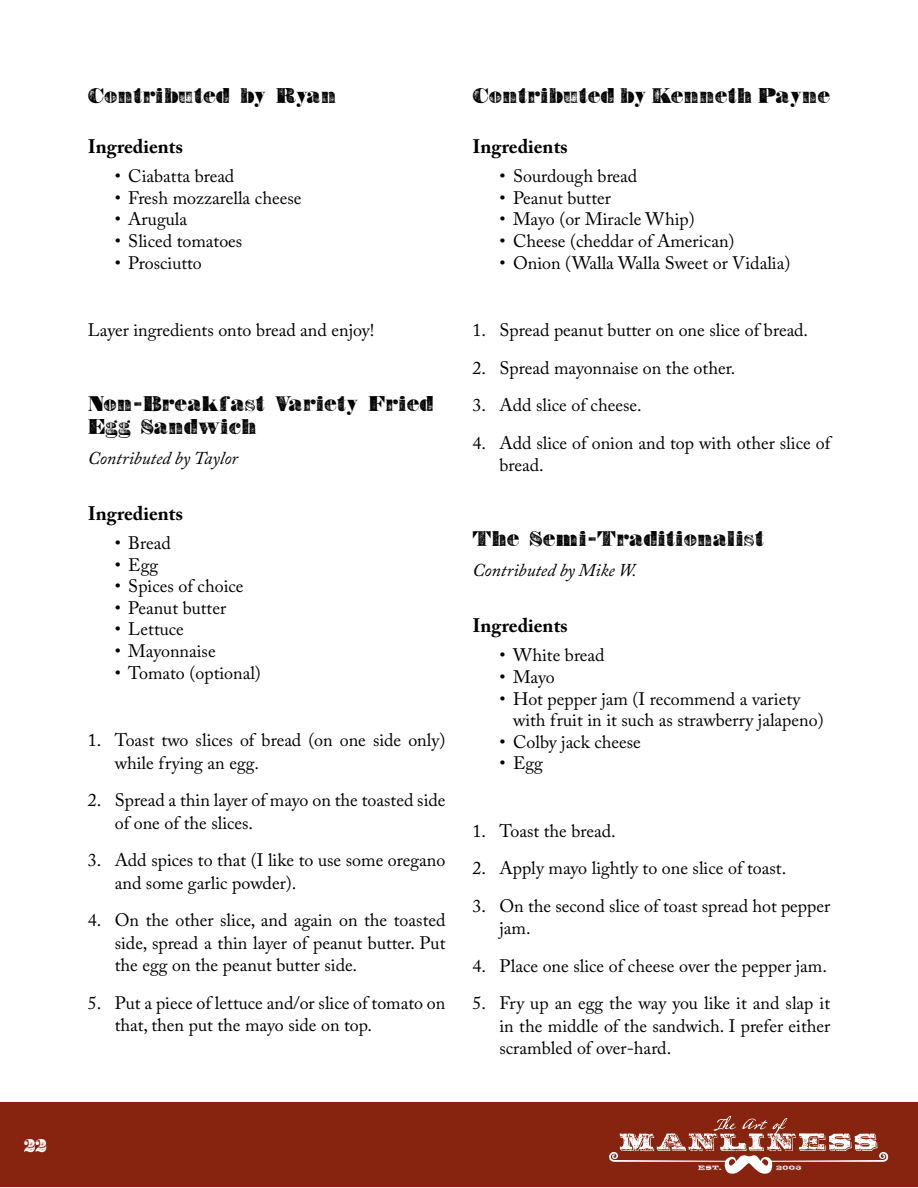
<style>
.page{position:relative;width:918px;height:1188px;background:#fff}
.page>*{position:absolute;margin:0;border:0;box-sizing:border-box;transform-origin:0 0}
.t1{font:21px/22.5px "Bullion WF";color:#000}
.t2{font:700 19.5px "Adobe Caslon Pro";color:#000}
.t3{font:18px/22.5px "Adobe Caslon Pro";color:#000}
.t4{font:italic 18px "Adobe Caslon Pro";color:#000}
.t5{font:18px "Bullion WF";color:#fff}
</style>
<div class="page">
<div style="left:0;top:1102px;width:918px;height:85px;background:#87240f"></div>
<svg style="left:609px;top:1116px;width:279px;height:58px"></svg>
<p class="t5" style="left:24px;top:1138px;width:25px">22</p>
<p class="t1" style="left:88px;top:86px;width:250px">Contributed by Ryan</p>
<p class="t2" style="left:88px;top:135px;width:97px">Ingredients</p>
<p class="t3" style="left:115px;top:165px;width:121px">• Ciabatta bread</p>
<p class="t3" style="left:115px;top:186px;width:188px">• Fresh mozzarella cheese</p>
<p class="t3" style="left:115px;top:208px;width:74px">• Arugula</p>
<p class="t3" style="left:115px;top:230px;width:129px">• Sliced tomatoes</p>
<p class="t3" style="left:115px;top:251px;width:89px">• Prosciutto</p>
<p class="t3" style="left:88px;top:319px;width:288px">Layer ingredients onto bread and enjoy!</p>
<p class="t1" style="left:88px;top:394px;width:347px">Non-Breakfast Variety Fried<br>Egg Sandwich</p>
<p class="t4" style="left:88px;top:447px;width:152px">Contributed by Taylor</p>
<p class="t2" style="left:88px;top:502px;width:97px">Ingredients</p>
<p class="t3" style="left:115px;top:532px;width:57px">• Bread</p>
<p class="t3" style="left:115px;top:553px;width:45px">• Egg</p>
<p class="t3" style="left:115px;top:575px;width:130px">• Spices of choice</p>
<p class="t3" style="left:115px;top:596px;width:113px">• Peanut butter</p>
<p class="t3" style="left:115px;top:618px;width:71px">• Lettuce</p>
<p class="t3" style="left:115px;top:640px;width:102px">• Mayonnaise</p>
<p class="t3" style="left:115px;top:661px;width:148px">• Tomato (optional)</p>
<p class="t3" style="left:115px;top:729px;width:332px;text-indent:-27px">1. Toast two slices of bread (on one side only) while frying an egg.</p>
<p class="t3" style="left:115px;top:789px;width:332px;text-indent:-27px">2. Spread a thin layer of mayo on the toasted side of one of the slices.</p>
<p class="t3" style="left:115px;top:849px;width:332px;text-indent:-27px">3. Add spices to that (I like to use some oregano and some garlic powder).</p>
<p class="t3" style="left:115px;top:909px;width:332px;text-align:justify;text-indent:-27px">4. On the other slice, and again on the toasted side, spread a thin layer of peanut butter. Put the egg on the peanut butter side.</p>
<p class="t3" style="left:115px;top:991px;width:332px;text-indent:-27px">5. Put a piece of lettuce and/or slice of tomato on that, then put the mayo side on top.</p>
<p class="t1" style="left:472px;top:86px;width:359px">Contributed by Kenneth Payne</p>
<p class="t2" style="left:472px;top:135px;width:97px">Ingredients</p>
<p class="t3" style="left:500px;top:165px;width:139px">• Sourdough bread</p>
<p class="t3" style="left:500px;top:186px;width:113px">• Peanut butter</p>
<p class="t3" style="left:500px;top:208px;width:197px">• Mayo (or Miracle Whip)</p>
<p class="t3" style="left:500px;top:230px;width:237px">• Cheese (cheddar of American)</p>
<p class="t3" style="left:500px;top:251px;width:292px">• Onion (Walla Walla Sweet or Vidalia)</p>
<p class="t3" style="left:472px;top:319px;width:337px">1. Spread peanut butter on one slice of bread.</p>
<p class="t3" style="left:472px;top:356px;width:264px">2. Spread mayonnaise on the other.</p>
<p class="t3" style="left:472px;top:394px;width:171px">3. Add slice of cheese.</p>
<p class="t3" style="left:500px;top:431px;width:332px;text-indent:-27px">4. Add slice of onion and top with other slice of bread.</p>
<p class="t1" style="left:472px;top:529px;width:293px">The Semi-Traditionalist</p>
<p class="t4" style="left:472px;top:559px;width:166px">Contributed by Mike W.</p>
<p class="t2" style="left:472px;top:614px;width:97px">Ingredients</p>
<p class="t3" style="left:500px;top:644px;width:107px">• White bread</p>
<p class="t3" style="left:500px;top:666px;width:57px">• Mayo</p>
<p class="t3" style="left:513px;top:688px;width:312px;line-height:21.6px;text-indent:-14px">• Hot pepper jam (I recommend a variety with fruit in it such as strawberry jalapeno)</p>
<p class="t3" style="left:500px;top:730px;width:143px">• Colby jack cheese</p>
<p class="t3" style="left:500px;top:752px;width:45px">• Egg</p>
<p class="t3" style="left:472px;top:820px;width:145px">1. Toast the bread.</p>
<p class="t3" style="left:472px;top:857px;width:315px">2. Apply mayo lightly to one slice of toast.</p>
<p class="t3" style="left:500px;top:894px;width:332px;text-indent:-27px">3. On the second slice of toast spread hot pepper jam.</p>
<p class="t3" style="left:472px;top:954px;width:356px">4. Place one slice of cheese over the pepper jam.</p>
<p class="t3" style="left:499px;top:992px;width:332px;text-align:justify;text-indent:-27px">5. Fry up an egg the way you like it and slap it in the middle of the sandwich. I prefer either scrambled of over-hard.</p>
</div>
